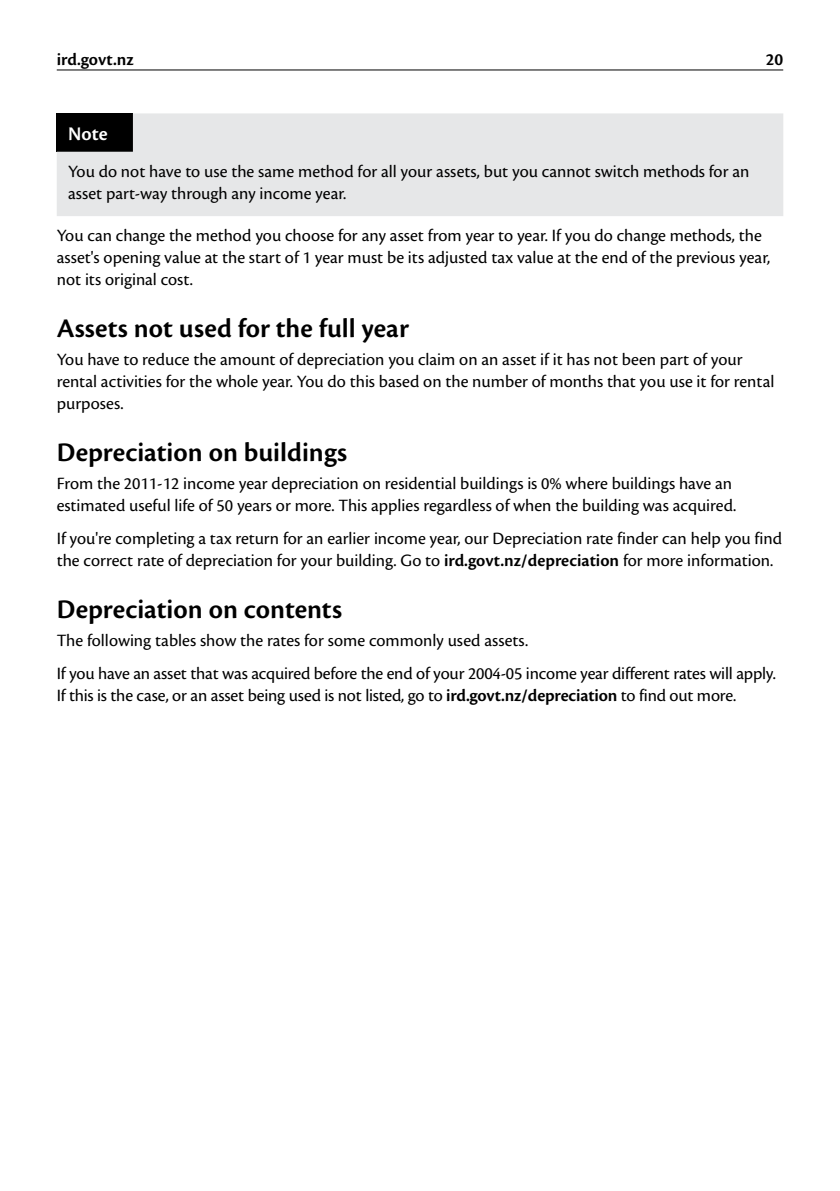
<style>
.page{position:relative;width:840px;height:1191px;background:#fff}
.page>*{position:absolute;margin:0;border:0;box-sizing:border-box;transform-origin:0 0}
.t1{font:600 28px "Cronos Pro";color:#000}
.t2{font:600 20px "Cronos Pro";color:#fff}
.t3{font:18px/22px "Cronos Pro";color:#000}
.t4{font:600 18px "Cronos Pro";color:#000}
.s1{font-weight:600}
</style>
<div class="page">
<div style="left:57px;top:113px;width:725px;height:103px;background:#e6e7e8"></div>
<hr style="left:57px;top:69px;width:725px;height:1px;background:#000">
<p class="t4" style="left:57px;top:49px;width:78px">ird.govt.nz</p>
<p class="t4" style="left:765px;top:49px;width:19px">20</p>
<p class="t2" style="left:68px;top:123px;width:41px">Note</p>
<p class="t3" style="left:68px;top:160px;width:682px">You do not have to use the same method for all your assets, but you cannot switch methods for an asset part-way through any income year.</p>
<p class="t3" style="left:57px;top:225px;width:714px">You can change the method you choose for any asset from year to year. If you do change methods, the asset's opening value at the start of 1 year must be its adjusted tax value at the end of the previous year, not its original cost.</p>
<h1 class="t1" style="left:57px;top:312px;width:353px">Assets not used for the full year</h1>
<p class="t3" style="left:57px;top:348px;width:718px">You have to reduce the amount of depreciation you claim on an asset if it has not been part of your rental activities for the whole year. You do this based on the number of months that you use it for rental purposes.</p>
<h1 class="t1" style="left:57px;top:436px;width:292px">Depreciation on buildings</h1>
<p class="t3" style="left:57px;top:472px;width:680px">From the 2011-12 income year depreciation on residential buildings is 0% where buildings have an estimated useful life of 50 years or more. This applies regardless of when the building was acquired.</p>
<p class="t3" style="left:57px;top:527px;width:726px">If you're completing a tax return for an earlier income year, our Depreciation rate finder can help you find the correct rate of depreciation for your building. Go to <span class="s1">ird.govt.nz/depreciation</span> for more information.</p>
<h1 class="t1" style="left:57px;top:593px;width:287px">Depreciation on contents</h1>
<p class="t3" style="left:57px;top:623px;width:720px;line-height:33.4px">The following tables show the rates for some commonly used assets.<br>If you have an asset that was acquired before the end of your 2004-05 income year different rates will apply.</p>
<p class="t3" style="left:57px;top:684px;width:680px">If this is the case, or an asset being used is not listed, go to <span class="s1">ird.govt.nz/depreciation</span> to find out more.</p>
</div>
